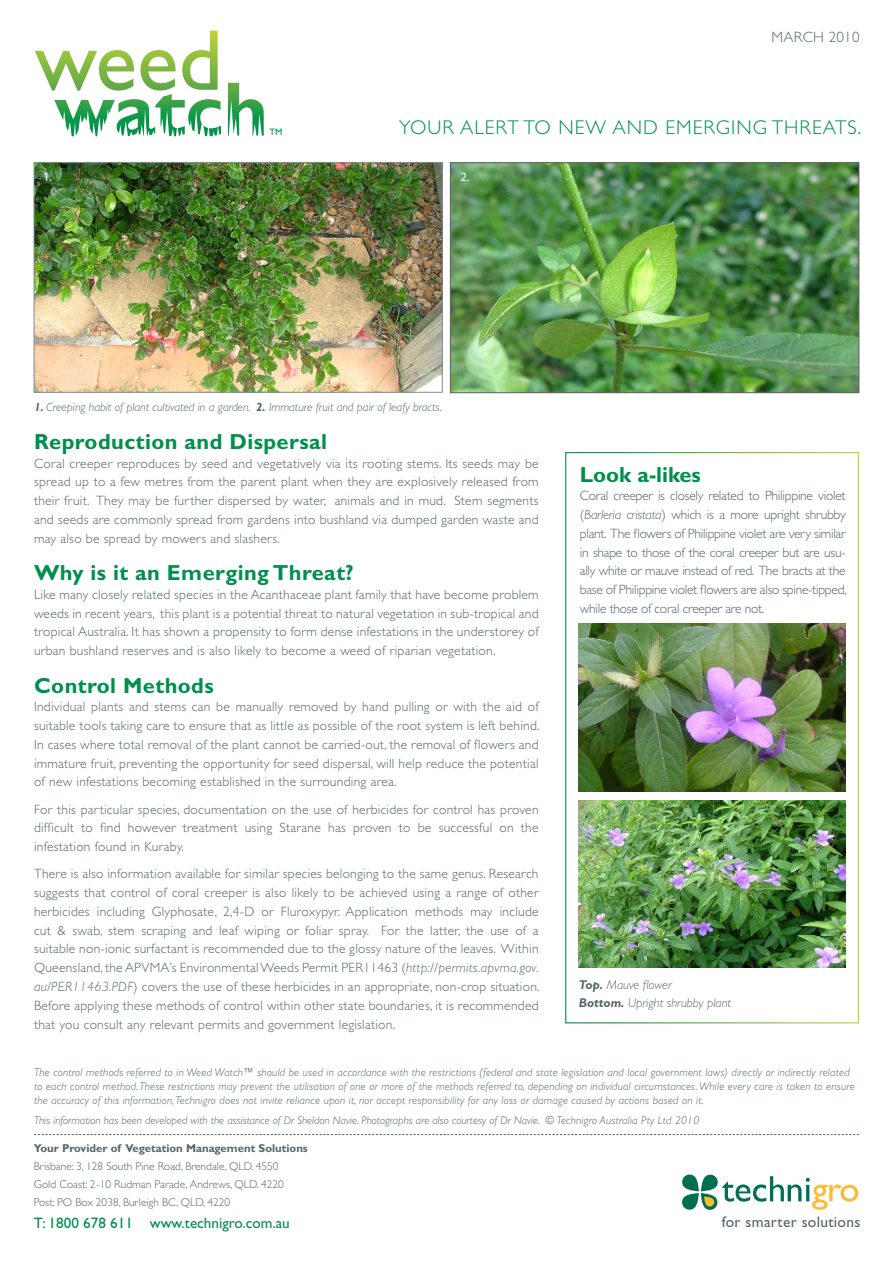
<style>
.page{position:relative;width:893px;height:1263px;background:#fff}
.page>*{position:absolute;margin:0;border:0;box-sizing:border-box;transform-origin:0 0}
.t1{font:700 21.9px "Gill Sans Std";letter-spacing:.02em;color:#008f4d}
.t2{font:700 21.9px "Gill Sans Std";color:#008f4d}
.t3{font:300 19.95px "Gill Sans Std";letter-spacing:.05em;color:#008f4d}
.t4{font:15.45px "Gill Sans Std";letter-spacing:.02em;color:#53656e}
.t5{font:15.15px "Gill Sans Std";color:#008f4d}
.t6{font:300 15px "Gill Sans Std";letter-spacing:.02em;color:#53656e}
.t7{font:300 13.5px/18.8px "Gill Sans Std";letter-spacing:.02em;color:#53656e;text-align:justify}
.t8{font:italic 300 12.75px/18px "Gill Sans Std";color:#53656e}
.t9{font:12.75px "Myriad Pro";color:#fff}
.t10{font:italic 300 12px "Gill Sans Std";color:#53656e}
.t11{font:300 11.4px "Gill Sans Std";color:#53656e}
.t12{font:700 11.4px "Gill Sans Std";color:#53656e}
.t13{font:italic 300 11.25px/14.2px "Gill Sans Std";letter-spacing:.02em;color:#53656e}
.t14{font:italic 300 11.25px "Gill Sans Std";color:#53656e}
.t15{font:9.3px "Gill Sans Std";color:#008f4d}
.s1{font-weight:700}
.s2{font-style:italic}
</style>
<div class="page">
<img style="left:36px;top:164px;width:404px;height:226px">
<div style="left:34px;top:162px;width:408px;height:230px;border:1px solid #828c92"></div>
<img style="left:452px;top:165px;width:405px;height:226px">
<div style="left:450px;top:163px;width:409px;height:230px;border:1px solid #626362"></div>
<div style="left:565px;top:452px;width:294px;height:571px;border:1px solid #fff"></div>
<img style="left:578px;top:623px;width:267px;height:169px">
<img style="left:578px;top:800px;width:267px;height:167px">
<svg style="left:34px;top:1134px;width:825px;height:1px"></svg>
<svg style="left:682px;top:1174px;width:176px;height:36px"></svg>
<svg style="left:35px;top:31px;width:229px;height:105px"></svg>
<p class="t15" style="left:269px;top:126px;width:14px">TM</p>
<p class="t6" style="left:771px;top:29px;width:90px">MARCH 2010</p>
<p class="t3" style="left:399px;top:116px;width:464px">YOUR ALERT TO NEW AND EMERGING THREATS.</p>
<p class="t9" style="left:43px;top:168px;width:11px">1.</p>
<p class="t9" style="left:460px;top:168px;width:11px">2.</p>
<p class="t10" style="left:35px;top:401px;width:409px"><span class="s1">1.</span> Creeping habit of plant cultivated in a garden. <span class="s1">2.</span> Immature fruit and pair of leafy bracts.</p>
<p class="t1" style="left:34px;top:429px;width:295px">Reproduction and Dispersal</p>
<p class="t7" style="left:34px;top:454px;width:506px">Coral creeper reproduces by seed and vegetatively via its rooting stems. Its seeds may be spread up to a few metres from the parent plant when they are explosively released from their fruit. They may be further dispersed by water, animals and in mud. Stem segments and seeds are commonly spread from gardens into bushland via dumped garden waste and may also be spread by mowers and slashers.</p>
<p class="t1" style="left:34px;top:560px;width:321px">Why is it an Emerging Threat?</p>
<p class="t7" style="left:34px;top:585px;width:506px">Like many closely related species in the Acanthaceae plant family that have become problem weeds in recent years, this plant is a potential threat to natural vegetation in sub-tropical and tropical Australia. It has shown a propensity to form dense infestations in the understorey of urban bushland reserves and is also likely to become a weed of riparian vegetation.</p>
<p class="t1" style="left:34px;top:672px;width:181px">Control Methods</p>
<p class="t7" style="left:34px;top:698px;width:507px">Individual plants and stems can be manually removed by hand pulling or with the aid of suitable tools taking care to ensure that as little as possible of the root system is left behind.<br>In cases where total removal of the plant cannot be carried-out, the removal of flowers and immature fruit, preventing the opportunity for seed dispersal, will help reduce the potential of new infestations becoming established in the surrounding area.</p>
<p class="t7" style="left:34px;top:800px;width:506px">For this particular species, documentation on the use of herbicides for control has proven difficult to find however treatment using Starane has proven to be successful on the infestation found in Kuraby.</p>
<p class="t7" style="left:34px;top:865px;width:507px">There is also information available for similar species belonging to the same genus. Research suggests that control of coral creeper is also likely to be achieved using a range of other herbicides including Glyphosate, 2,4-D or Fluroxypyr. Application methods may include cut &amp; swab, stem scraping and leaf wiping or foliar spray. For the latter, the use of a suitable non-ionic surfactant is recommended due to the glossy nature of the leaves. Within Queensland, the APVMA’s Environmental Weeds Permit PER11463 (<span class="s2">http://permits.apvma.gov. au/PER11463.PDF</span>) covers the use of these herbicides in an appropriate, non-crop situation.<br>Before applying these methods of control within other state boundaries, it is recommended that you consult any relevant permits and government legislation.</p>
<p class="t2" style="left:580px;top:461px;width:123px">Look a-likes</p>
<p class="t7" style="left:580px;top:487px;width:268px">Coral creeper is closely related to Philippine violet (<span class="s2">Barleria cristata</span>) which is a more upright shrubby plant. The flowers of Philippine violet are very similar in shape to those of the coral creeper but are usu&shy;ally white or mauve instead of red. The bracts at the base of Philippine violet flowers are also spine-tipped, while those of coral creeper are not.</p>
<p class="t8" style="left:579px;top:976px;width:154px"><span class="s1">Top.</span> Mauve flower<br><span class="s1">Bottom.</span> Upright shrubby plant</p>
<p class="t13" style="left:34px;top:1065px;width:822px">The control methods referred to in Weed Watch™ should be used in accordance with the restrictions (federal and state legislation and local government laws) directly or indirectly related to each control method. These restrictions may prevent the utilisation of one or more of the methods referred to, depending on individual circumstances. While every care is taken to ensure the accuracy of this information, Technigro does not invite reliance upon it, nor accept responsibility for any loss or damage caused by actions based on it.</p>
<p class="t14" style="left:34px;top:1114px;width:667px">This information has been developed with the assistance of Dr Sheldon Navie. Photographs are also courtesy of Dr Navie. © Technigro Australia Pty Ltd 2010</p>
<p class="t12" style="left:34px;top:1141px;width:275px">Your Provider of Vegetation Management Solutions</p>
<p class="t11" style="left:34px;top:1160px;width:246px">Brisbane: 3, 128 South Pine Road, Brendale, QLD. 4550</p>
<p class="t11" style="left:34px;top:1178px;width:251px">Gold Coast: 2-10 Rudman Parade, Andrews, QLD. 4220</p>
<p class="t11" style="left:34px;top:1196px;width:198px">Post: PO Box 2038, Burleigh BC, QLD, 4220</p>
<p class="t5" style="left:34px;top:1214px;width:257px">T: 1800 678 611 www.technigro.com.au</p>
<p class="t4" style="left:722px;top:1213px;width:140px">for smarter solutions</p>
</div>
